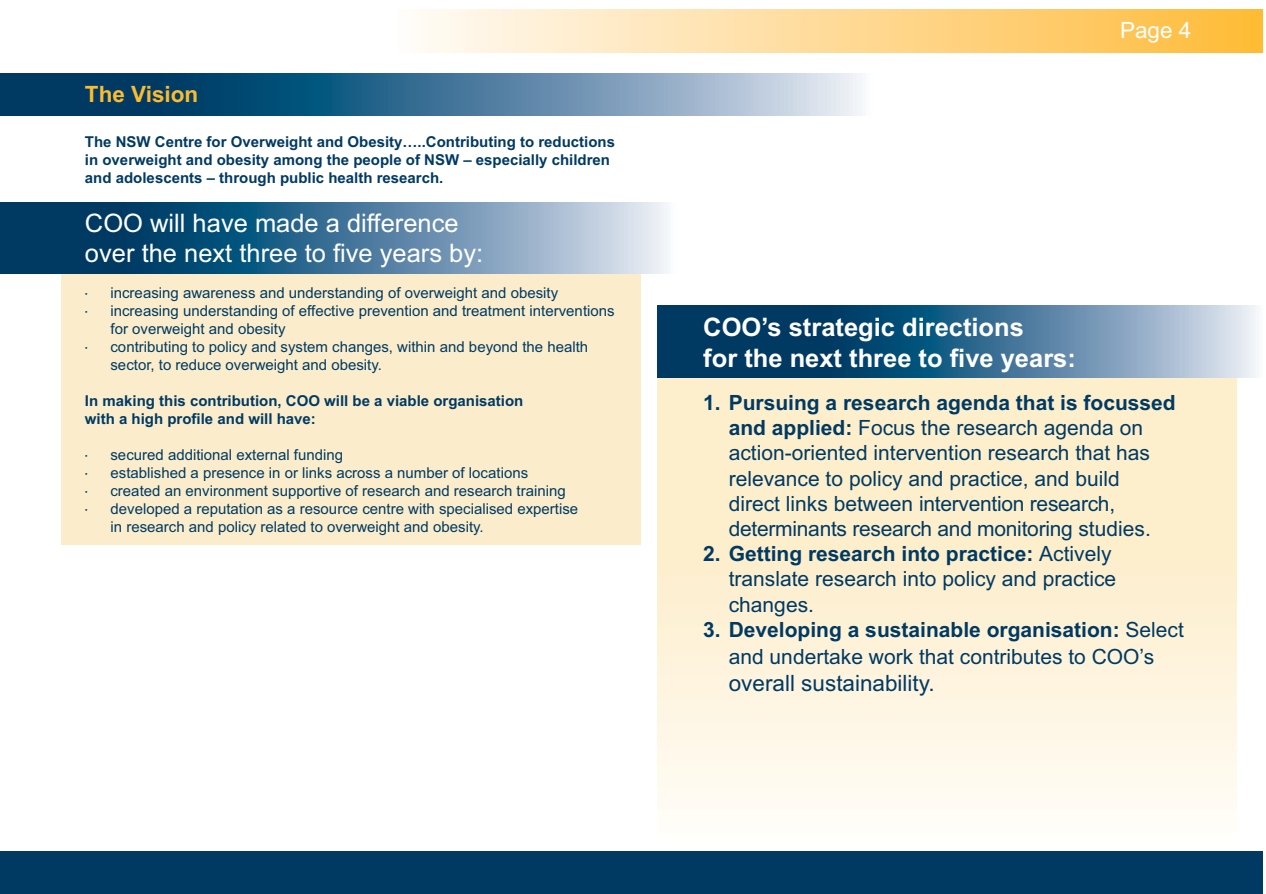
<style>
.page{position:relative;width:1266px;height:894px;background:#fff}
.page>*{position:absolute;margin:0;border:0;box-sizing:border-box;transform-origin:0 0}
.t1{font:25.5px/30.6px "Arial";color:#fff}
.t2{font:700 25.5px/30.6px "Arial";color:#fff}
.t3{font:22.5px "Arial";color:#003a63}
.t4{font:700 22.5px "Arial";color:#fdbb30}
.t5{font:22.5px "Arial";color:#fff}
.t6{font:21px/25.2px "Arial";color:#003a63}
.t7{font:15px "Arial";color:#003a63}
.t8{font:700 15px/18px "Arial";color:#003a63}
.s1{font-family:"Myriad"}
.s2{font-weight:700}
</style>
<div class="page">
<div style="left:61px;top:349px;width:579px;height:196px;background:#fbedcb"></div>
<div style="left:61px;top:259px;width:579px;height:108px;background:#fbedcb"></div>
<svg style="left:0;top:202px;width:668px;height:72px;background:#4b7a9b"></svg>
<div style="left:658px;top:370px;width:579px;height:488px;background:linear-gradient(to bottom,#fceac0,#fffcf5)"></div>
<svg style="left:658px;top:306px;width:598px;height:72px;background:#417193"></svg>
<svg style="left:0;top:73px;width:862px;height:43px;background:#4c7a9b"></svg>
<div style="left:0;top:852px;width:1263px;height:42px;background:#003a63"></div>
<div style="left:165px;top:10px;width:1098px;height:42px;background:linear-gradient(to right,#fff,#febd3f)"></div>
<h2 class="t4" style="left:85px;top:86px;width:115px">The Vision</h2>
<p class="t8" style="left:85px;top:134px;width:532px">The NSW Centre for Overweight and Obesity…..Contributing to reductions in overweight and obesity among the people of NSW – especially children and adolescents – through public health research.</p>
<h1 class="t1" style="left:85px;top:210px;width:400px">COO will have made a difference over the next three to five years by:</h1>
<p class="t7" style="left:85px;top:288px;width:475px"><span class="s1">·</span> increasing awareness and understanding of overweight and obesity</p>
<p class="t7" style="left:85px;top:306px;width:531px"><span class="s1">·</span> increasing understanding of effective prevention and treatment interventions</p>
<p class="t7" style="left:110px;top:324px;width:177px">for overweight and obesity</p>
<p class="t7" style="left:85px;top:342px;width:505px"><span class="s1">·</span> contributing to policy and system changes, within and beyond the health</p>
<p class="t7" style="left:110px;top:360px;width:273px">sector, to reduce overweight and obesity.</p>
<p class="t8" style="left:85px;top:394px;width:440px">In making this contribution, COO will be a viable organisation with a high profile and will have:</p>
<p class="t7" style="left:85px;top:450px;width:260px"><span class="s1">·</span> secured additional external funding</p>
<p class="t7" style="left:85px;top:468px;width:445px"><span class="s1">·</span> established a presence in or links across a number of locations</p>
<p class="t7" style="left:85px;top:486px;width:482px"><span class="s1">·</span> created an environment supportive of research and research training</p>
<p class="t7" style="left:85px;top:504px;width:495px"><span class="s1">·</span> developed a reputation as a resource centre with specialised expertise</p>
<p class="t7" style="left:110px;top:522px;width:375px">in research and policy related to overweight and obesity.</p>
<h2 class="t5" style="left:1120px;top:22px;width:73px">Page 4</h2>
<h1 class="t2" style="left:703px;top:314px;width:374px">COO’s strategic directions<br>for the next three to five years:</h1>
<p class="t6" style="left:729px;top:392px;width:448px;text-indent:-26px"><span class="s2">1. Pursuing a research agenda that is focussed and applied:</span> Focus the research agenda on action-oriented intervention research that has relevance to policy and practice, and build direct links between intervention research, determinants research and monitoring studies.</p>
<h3 class="t6" style="left:729px;top:543px;width:389px;text-indent:-26px"><span class="s2">2. Getting research into practice:</span> Actively translate research into policy and practice changes.</h3>
<h3 class="t6" style="left:703px;top:618px;width:482px;line-height:27px;text-align:center"><span class="s2">3. Developing a sustainable organisation:</span> Select and undertake work that contributes to COO’s</h3>
<h2 class="t3" style="left:729px;top:675px;width:207px">overall sustainability.</h2>
</div>
